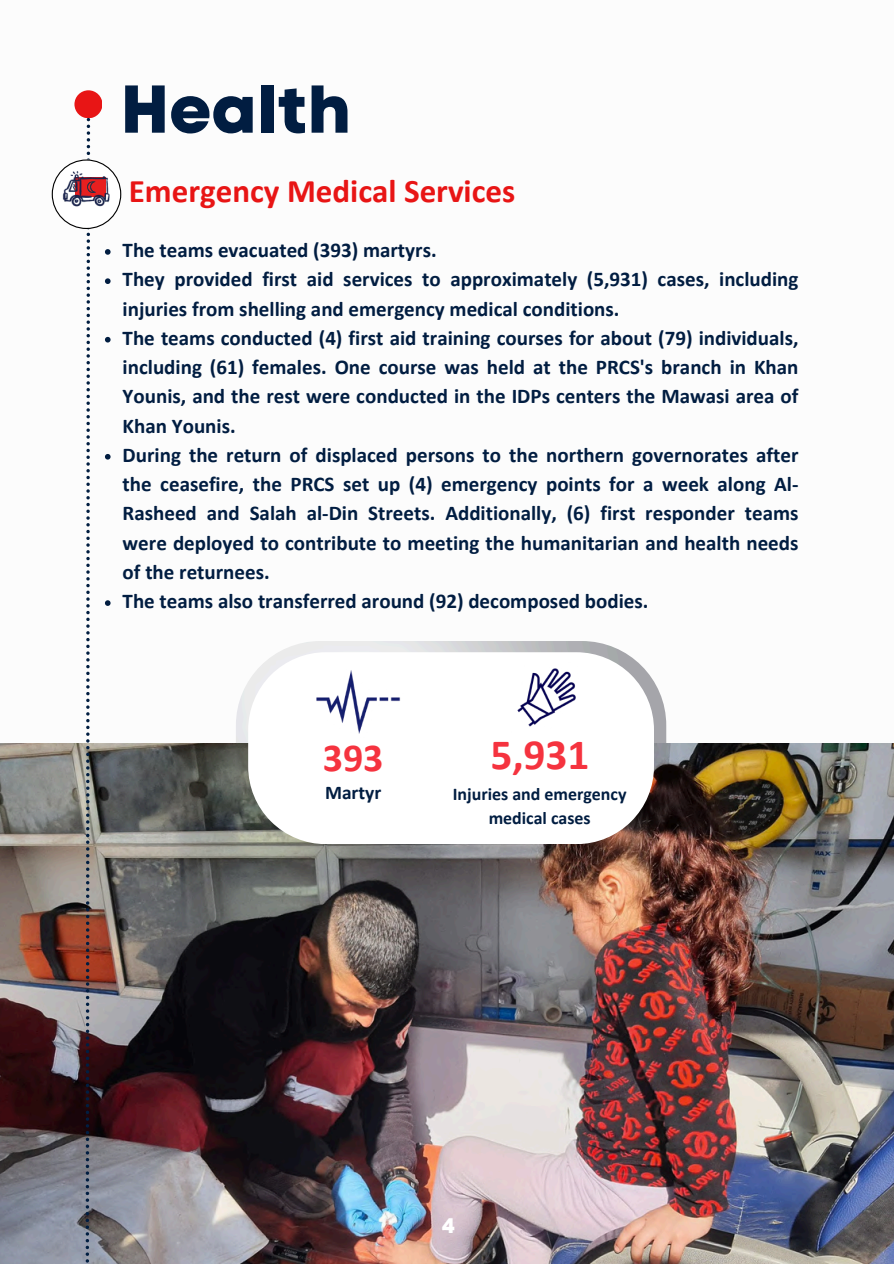
<style>
.page{position:relative;width:894px;height:1264px;background:#fff}
.page>*{position:absolute;margin:0;border:0;box-sizing:border-box;transform-origin:0 0}
.t1{font:800 67.5px "Code Next";color:#011d41}
.t2{font:700 43.35px "Calibri";color:#f5333f}
.t3{font:700 39.75px "Calibri";color:#f5333f}
.t4{font:700 33px "Calibri";color:#e81515}
.t5{font:800 21.15px "Code Next";color:#fff}
.t6{font:700 21px/29.2px "Calibri";color:#011d41;text-align:justify}
.t7{font:700 19.35px "Calibri";color:#011d41}
.t8{font:700 17.85px/24.8px "Calibri";color:#011d41;text-align:center}
</style>
<div class="page">
<img style="left:0;top:743px;width:893px;height:520px">
<svg style="left:248px;top:652px;width:405px;height:192px"></svg>
<img style="left:308px;top:652px;width:100px;height:100px">
<img style="left:511px;top:662px;width:70px;height:70px">
<svg style="left:52px;top:118px;width:69px;height:1145px"></svg>
<div style="left:74px;top:90px;width:28px;height:28px;background:#e81515;border-radius:50%"></div>
<p class="t1" style="left:120px;top:64px;width:232px">Health</p>
<h3 class="t4" style="left:129px;top:177px;width:388px">Emergency Medical Services</h3>
<h1 class="t6" style="left:123px;top:237px;width:315px">The teams evacuated (393) martyrs.</h1>
<p class="t6" style="left:123px;top:266px;width:677px">They provided first aid services to approximately (5,931) cases, including injuries from shelling and emergency medical conditions.</p>
<p class="t6" style="left:123px;top:325px;width:677px">The teams conducted (4) first aid training courses for about (79) individuals, including (61) females. One course was held at the PRCS's branch in Khan Younis, and the rest were conducted in the IDPs centers the Mawasi area of Khan Younis.</p>
<p class="t6" style="left:123px;top:442px;width:677px">During the return of displaced persons to the northern governorates after the ceasefire, the PRCS set up (4) emergency points for a week along Al-Rasheed and Salah al-Din Streets. Additionally, (6) first responder teams were deployed to contribute to meeting the humanitarian and health needs of the returnees.</p>
<p class="t6" style="left:123px;top:588px;width:527px">The teams also transferred around (92) decomposed bodies.</p>
<p class="t3" style="left:323px;top:741px;width:62px">393</p>
<p class="t2" style="left:490px;top:736px;width:100px">5,931</p>
<p class="t8" style="left:452px;top:782px;width:175px">Injuries and emergency medical cases</p>
<p class="t7" style="left:325px;top:784px;width:58px">Martyr</p>
<p class="t5" style="left:442px;top:1211px;width:14px">4</p>
</div>
